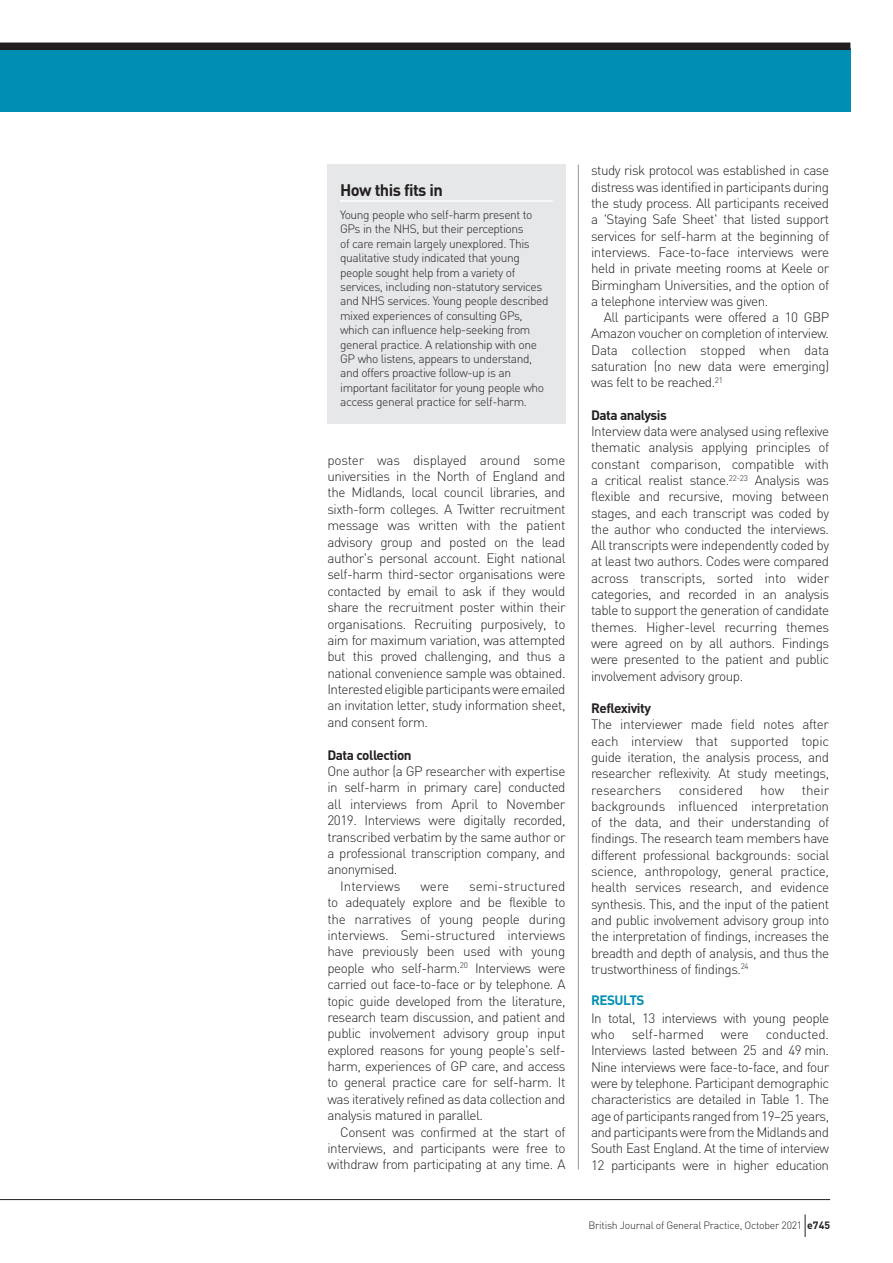
<style>
.page{position:relative;width:893px;height:1263px;background:#fff}
.page>*{position:absolute;margin:0;border:0;box-sizing:border-box;transform-origin:0 0}
.t1{font:700 16.5px "DIN";letter-spacing:-.035em;color:#231f20}
.t2{font:300 13.5px/16.4px "DIN";letter-spacing:-.035em;color:#231f20;text-align:justify}
.t3{font:700 13.5px "DIN";letter-spacing:-.035em;color:#231f20}
.t4{font:300 13.5px "DIN";color:#231f20}
.t5{font:300 13.5px "DIN";letter-spacing:-.005em;color:#231f20}
.t6{font:700 13.5px "DIN";letter-spacing:-.035em;color:#008fb3}
.t7{font:300 12px/14.4px "DIN";letter-spacing:-.035em;color:#231f20}
.t8{font:300 10.5px "DIN";letter-spacing:-.025em;color:#231f20}
.s1{font-weight:700}
</style>
<div class="page">
<div style="left:0;top:48px;width:850px;height:63px;background:#008fb3"></div>
<div style="left:0;top:43px;width:850px;height:7px;background:#231f20"></div>
<hr style="left:578px;top:165px;width:1px;height:1004px;background:#939598">
<div style="left:327px;top:165px;width:239px;height:259px;background:#e6e7e9"></div>
<hr style="left:340px;top:200px;width:213px;height:2px;background:#fff">
<hr style="left:0;top:1199px;width:830px;height:1px;background:#231f20">
<svg style="left:805px;top:1214px;width:1px;height:23px"></svg>
<p class="t1" style="left:340px;top:179px;width:104px">How this fits in</p>
<p class="t7" style="left:340px;top:207px;width:210px">Young people who self-harm present to GPs in the NHS, but their perceptions<br>of care remain largely unexplored. This qualitative study indicated that young people sought help from a variety of services, including non-statutory services and NHS services. Young people described mixed experiences of consulting GPs, which can influence help-seeking from general practice. A relationship with one GP who listens, appears to understand, and offers proactive follow-up is an important facilitator for young people who access general practice for self-harm.</p>
<p class="t2" style="left:327px;top:451px;width:240px">poster was displayed around some universities in the North of England and the Midlands, local council libraries, and sixth-form colleges. A Twitter recruitment message was written with the patient advisory group and posted on the lead author's personal account. Eight national self-harm third-sector organisations were contacted by email to ask if they would share the recruitment poster within their organisations. Recruiting purposively, to aim for maximum variation, was attempted but this proved challenging, and thus a national convenience sample was obtained.<br>Interested eligible participants were emailed an invitation letter, study information sheet, and consent form.</p>
<p class="t3" style="left:327px;top:746px;width:86px">Data collection</p>
<p class="t2" style="left:327px;top:763px;width:240px">One author (a GP researcher with expertise</p>
<p class="t2" style="left:327px;top:779px;width:240px">in self-harm in primary care) conducted</p>
<p class="t2" style="left:327px;top:796px;width:239px">all interviews from April to November</p>
<p class="t2" style="left:327px;top:812px;width:240px">2019. Interviews were digitally recorded,</p>
<p class="t2" style="left:327px;top:828px;width:240px">transcribed verbatim by the same author or</p>
<p class="t2" style="left:327px;top:845px;width:240px">a professional transcription company, and</p>
<p class="t2" style="left:327px;top:861px;width:72px">anonymised.</p>
<p class="t4" style="left:340px;top:878px;width:62px">Interviews</p>
<p class="t2" style="left:420px;top:878px;width:30px">were</p>
<p class="t2" style="left:327px;top:878px;width:240px;text-indent:142px">semi-structured to adequately explore and be flexible to the narratives of young people during interviews. Semi-structured interviews have previously been used with young people who self-harm.<sup>20</sup> Interviews were carried out face-to-face or by telephone. A topic guide developed from the literature, research team discussion, and patient and public involvement advisory group input explored reasons for young people's self&shy;harm, experiences of GP care, and access to general practice care for self-harm. It was iteratively refined as data collection and analysis matured in parallel.</p>
<p class="t2" style="left:327px;top:1123px;width:240px;text-indent:13px">Consent was confirmed at the start of interviews, and participants were free to withdraw from participating at any time. A</p>
<p class="t2" style="left:591px;top:162px;width:240px">study risk protocol was established in case distress was identified in participants during the study process. All participants received a 'Staying Safe Sheet' that listed support services for self-harm at the beginning of interviews. Face-to-face interviews were held in private meeting rooms at Keele or Birmingham Universities, and the option of a telephone interview was given.</p>
<p class="t2" style="left:591px;top:309px;width:240px;text-indent:13px">All participants were offered a 10 GBP Amazon voucher on completion of interview.<br>Data collection stopped when data saturation (no new data were emerging) was felt to be reached.<sup>21</sup></p>
<p class="t3" style="left:591px;top:406px;width:77px">Data analysis</p>
<p class="t2" style="left:591px;top:423px;width:240px">Interview data were analysed using reflexive thematic analysis applying principles of constant comparison, compatible with a critical realist stance.<sup>22-23</sup> Analysis was flexible and recursive, moving between stages, and each transcript was coded by the author who conducted the interviews.<br>All transcripts were independently coded by at least two authors. Codes were compared across transcripts, sorted into wider categories, and recorded in an analysis table to support the generation of candidate themes. Higher-level recurring themes were agreed on by all authors. Findings were presented to the patient and public involvement advisory group.</p>
<p class="t3" style="left:591px;top:699px;width:62px">Reflexivity</p>
<p class="t2" style="left:591px;top:716px;width:240px">The interviewer made field notes after each interview that supported topic guide iteration, the analysis process, and researcher reflexivity. At study meetings, researchers</p>
<p class="t2" style="left:591px;top:781px;width:240px;text-indent:211px">their backgrounds influenced interpretation of the data, and their understanding of findings. The research team members have different professional backgrounds: social science, anthropology, general practice, health services research, and evidence synthesis. This, and the input of the patient and public involvement advisory group into the interpretation of findings, increases the breadth and depth of analysis, and thus the trustworthiness of findings.<sup>24</sup></p>
<p class="t6" style="left:591px;top:991px;width:55px">RESULTS</p>
<p class="t2" style="left:591px;top:1010px;width:240px">In total, 13 interviews with young people who self-harmed were conducted.<br>Interviews lasted between 25 and 49 min.<br>Nine interviews were face-to-face, and four were by telephone. Participant demographic characteristics are detailed in Table 1. The age of participants ranged from 19–25 years, and participants were from the Midlands and South East England. At the time of interview 12 participants were in higher education</p>
<p class="t5" style="left:679px;top:781px;width:66px">considered</p>
<p class="t2" style="left:760px;top:781px;width:26px">how</p>
<p class="t8" style="left:588px;top:1219px;width:243px">British Journal of General Practice, October 2021 <span class="s1">e745</span></p>
</div>
